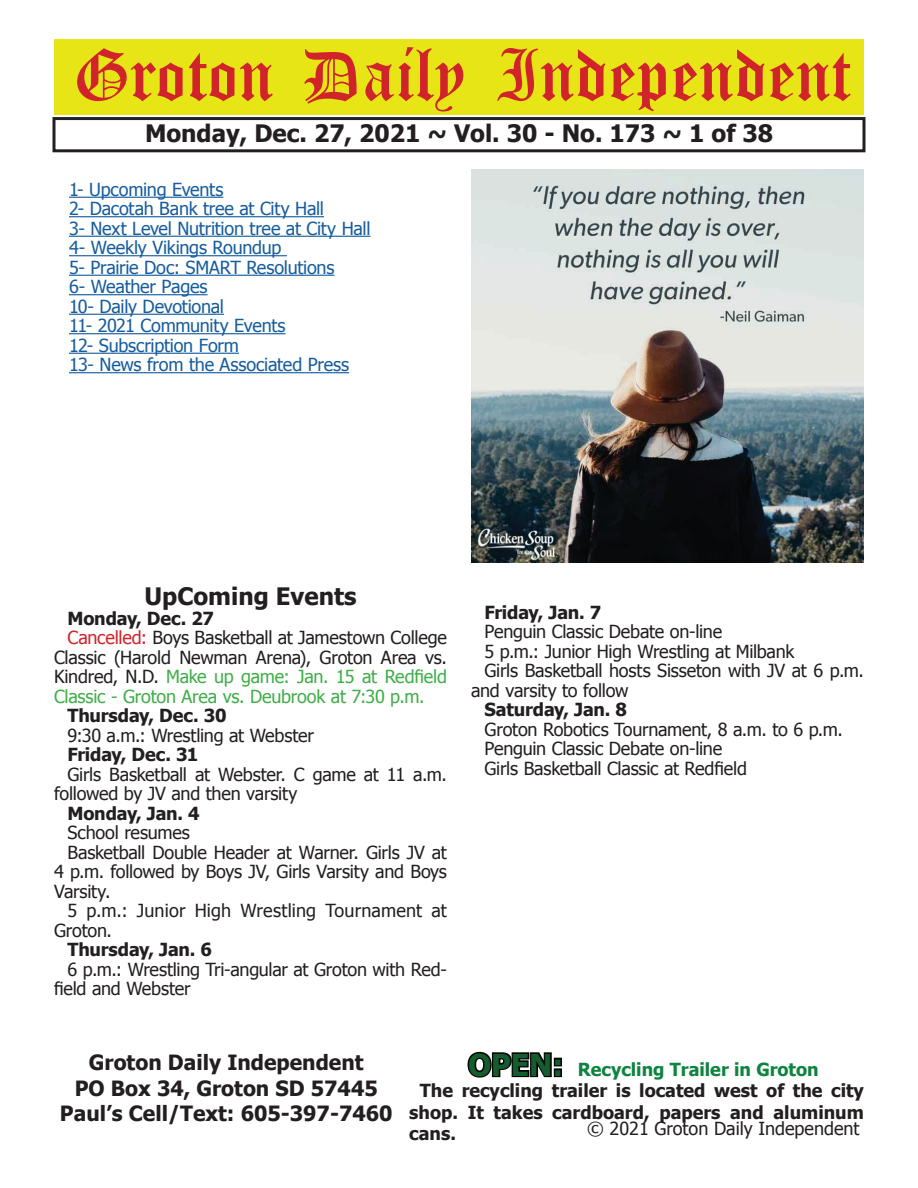
<style>
.page{position:relative;width:918px;height:1188px;background:#fff}
.page>*{position:absolute;margin:0;border:0;box-sizing:border-box;transform-origin:0 0}
.t1{font:54px "Old English Five";color:#d1232a}
.t2{font:700 24px "Tahoma";color:#231f20}
.t3{font:700 21px/25.2px "Tahoma";color:#231f20;text-align:center}
.t4{font:18px/19.5px "Tahoma";letter-spacing:-.01em;color:#231f20}
.t5{font:18px/19.5px "Tahoma";letter-spacing:-.015em;color:#175d9e}
.t6{font:700 18px "Tahoma";color:#231f20}
.t7{font:18px "Tahoma";letter-spacing:-.01em;color:#40ae49}
.t8{font:18px "Tahoma";letter-spacing:.01em;color:#231f20}
.t9{font:700 18px "Tahoma";color:#0e8440}
.s1{color:#d1232a}
.s2{color:#231f20}
.s3{font-size:30px;color:#040503}
</style>
<div class="page">
<div style="left:52px;top:117px;width:814px;height:35px;border:3px solid #231f20"></div>
<div style="left:54px;top:40px;width:810px;height:75px;background:#e7e515"></div>
<hr style="left:69px;top:197px;width:154px;height:1px;background:#175d9e">
<hr style="left:69px;top:216px;width:255px;height:1px;background:#175d9e">
<hr style="left:69px;top:236px;width:302px;height:1px;background:#175d9e">
<hr style="left:69px;top:255px;width:218px;height:1px;background:#175d9e">
<hr style="left:69px;top:275px;width:266px;height:1px;background:#175d9e">
<hr style="left:69px;top:294px;width:139px;height:1px;background:#175d9e">
<hr style="left:69px;top:314px;width:155px;height:1px;background:#175d9e">
<hr style="left:69px;top:333px;width:217px;height:1px;background:#175d9e">
<hr style="left:69px;top:353px;width:170px;height:1px;background:#175d9e">
<hr style="left:69px;top:372px;width:280px;height:1px;background:#175d9e">
<img style="left:471px;top:170px;width:393px;height:393px">
<h1 class="t1" style="left:73px;top:50px;width:779px">Groton Daily Independent</h1>
<h2 class="t2" style="left:145px;top:116px;width:630px">Monday, Dec. 27, 2021 ~ Vol. 30 - No. 173 ~ 1 of 38</h2>
<p class="t5" style="left:69px;top:179px;width:303px">1- Upcoming Events<br>2- Dacotah Bank tree at City Hall<br>3- Next Level Nutrition tree at City Hall<br>4- Weekly Vikings Roundup<br>5- Prairie Doc: SMART Resolutions<br>6- Weather Pages<br>10- Daily Devotional<br>11- 2021 Community Events<br>12- Subscription Form<br>13- News from the Associated Press</p>
<h2 class="t2" style="left:145px;top:580px;width:213px">UpComing Events</h2>
<p class="t6" style="left:68px;top:606px;width:148px">Monday, Dec. 27</p>
<p class="t4" style="left:68px;top:627px;width:381px"><span class="s1">Cancelled:</span> Boys Basketball at Jamestown College</p>
<p class="t4" style="left:54px;top:647px;width:394px">Classic (Harold Newman Arena), Groton Area vs.</p>
<p class="t7" style="left:54px;top:665px;width:395px"><span class="s2">Kindred, N.D.</span> Make up game: Jan. 15 at Redfield</p>
<p class="t7" style="left:54px;top:684px;width:372px">Classic - Groton Area vs. Deubrook at 7:30 p.m.</p>
<p class="t6" style="left:68px;top:703px;width:161px">Thursday, Dec. 30</p>
<p class="t4" style="left:68px;top:725px;width:248px">9:30 a.m.: Wrestling at Webster</p>
<p class="t6" style="left:68px;top:742px;width:132px">Friday, Dec. 31</p>
<p class="t4" style="left:54px;top:764px;width:395px;text-indent:14px">Girls Basketball at Webster. C game at 11 a.m. followed by JV and then varsity</p>
<p class="t6" style="left:68px;top:801px;width:134px">Monday, Jan. 4</p>
<p class="t4" style="left:68px;top:822px;width:124px">School resumes</p>
<p class="t4" style="left:68px;top:842px;width:381px">Basketball Double Header at Warner. Girls JV at</p>
<p class="t4" style="left:54px;top:861px;width:395px">4 p.m. followed by Boys JV, Girls Varsity and Boys</p>
<p class="t4" style="left:54px;top:881px;width:58px">Varsity.</p>
<p class="t8" style="left:68px;top:899px;width:381px">5 p.m.: Junior High Wrestling Tournament at</p>
<p class="t4" style="left:54px;top:920px;width:60px">Groton.</p>
<p class="t6" style="left:68px;top:937px;width:146px">Thursday, Jan. 6</p>
<p class="t4" style="left:54px;top:959px;width:394px;text-indent:14px">6 p.m.: Wrestling Tri-angular at Groton with Red&shy;field and Webster</p>
<p class="t6" style="left:484px;top:600px;width:118px">Friday, Jan. 7</p>
<p class="t4" style="left:484px;top:621px;width:239px">Penguin Classic Debate on-line</p>
<p class="t4" style="left:484px;top:641px;width:311px">5 p.m.: Junior High Wrestling at Milbank</p>
<p class="t4" style="left:484px;top:660px;width:381px">Girls Basketball hosts Sisseton with JV at 6 p.m.</p>
<p class="t4" style="left:471px;top:680px;width:159px">and varsity to follow</p>
<p class="t6" style="left:484px;top:697px;width:144px">Saturday, Jan. 8</p>
<p class="t4" style="left:484px;top:719px;width:360px">Groton Robotics Tournament, 8 a.m. to 6 p.m.<br>Penguin Classic Debate on-line<br>Girls Basketball Classic at Redfield</p>
<p class="t3" style="left:60px;top:1049px;width:334px">Groton Daily Independent<br>PO Box 34, Groton SD 57445<br>Paul’s Cell/Text: 605-397-7460</p>
<p class="t9" style="left:468px;top:1056px;width:352px"><span class="s3">OPEN:</span> Recycling Trailer in Groton</p>
<p class="t6" style="left:420px;top:1078px;width:446px">The recycling trailer is located west of the city</p>
<p class="t6" style="left:409px;top:1100px;width:456px">shop. It takes cardboard, papers and aluminum</p>
<p class="t6" style="left:409px;top:1121px;width:48px">cans.</p>
<p class="t4" style="left:587px;top:1118px;width:274px">© 2021 Groton Daily Independent</p>
</div>
